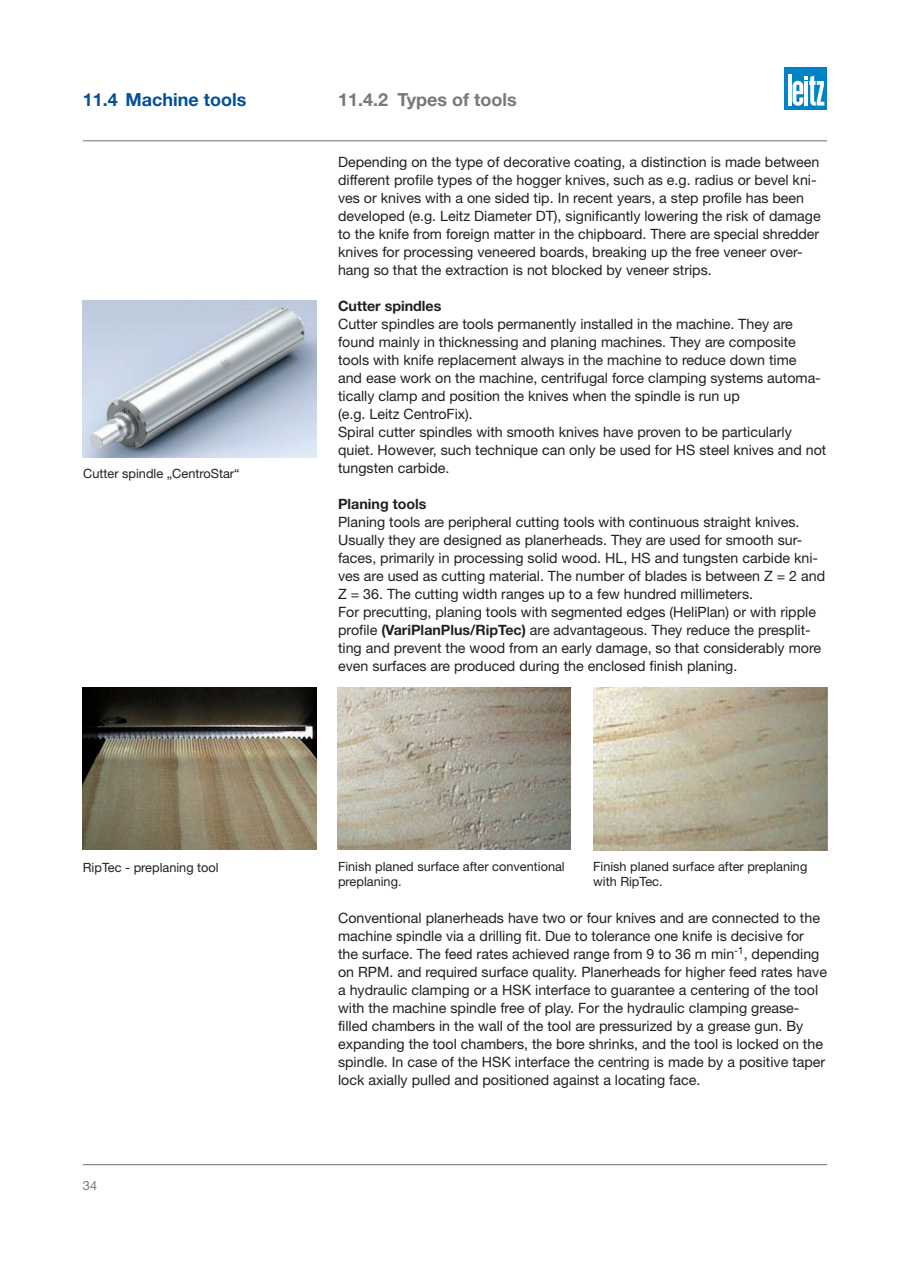
<style>
.page{position:relative;width:910px;height:1280px;background:#fff}
.page>*{position:absolute;margin:0;border:0;box-sizing:border-box;transform-origin:0 0}
.t1{font:700 18px "Helvetica Neue LT Pro";color:#76787b}
._75hel_bold_12_14_ti{font:700 18px "Helvetica Neue LT Pro";color:#01519b}
._55hel_rom_9_5_12_fl{font:14.25px/18px "Helvetica Neue LT Pro";color:#231f20}
._55hel_rom_9_5_12_fl-2{font:700 14.25px "Helvetica Neue LT Pro";color:#231f20}
._55hel_rom_8_5_10_5{font:12.75px/15.8px "Helvetica Neue LT Pro";color:#231f20}
.t2{font:12.75px "Helvetica Neue LT Pro";color:#76787b}
.s1{font-weight:700}
</style>
<div class="page">
<div style="left:784px;top:67px;width:43px;height:42px;background:#0083c6"></div>
<hr style="left:788px;top:74px;width:3px;height:32px;background:#fff">
<svg style="left:792px;top:76px;width:32px;height:30px"></svg>
<hr style="left:83px;top:1164px;width:744px;height:1px;background:#76787b">
<hr style="left:83px;top:140px;width:744px;height:1px;background:#76787b">
<img style="left:83px;top:687px;width:234px;height:163px">
<img style="left:337px;top:687px;width:234px;height:163px">
<img style="left:593px;top:688px;width:234px;height:162px">
<img style="left:83px;top:300px;width:234px;height:157px">
<p class="_75hel_bold_12_14_ti" style="left:83px;top:89px;width:165px">11.4 Machine tools</p>
<p class="_55hel_rom_8_5_10_5" style="left:83px;top:465px;width:158px">Cutter spindle „CentroStar“</p>
<p class="_55hel_rom_8_5_10_5" style="left:83px;top:859px;width:137px">RipTec - preplaning tool</p>
<p class="t2" style="left:83px;top:1177px;width:16px">34</p>
<p class="t1" style="left:338px;top:89px;width:180px">11.4.2 Types of tools</p>
<p class="_55hel_rom_9_5_12_fl" style="left:338px;top:152px;width:484px">Depending on the type of decorative coating, a distinction is made between different profile types of the hogger knives, such as e.g. radius or bevel kni&shy;ves or knives with a one sided tip. In recent years, a step profile has been developed (e.g. Leitz Diameter DT), significantly lowering the risk of damage to the knife from foreign matter in the chipboard. There are special shredder knives for processing veneered boards, breaking up the free veneer over&shy;hang so that the extraction is not blocked by veneer strips.</p>
<p class="_55hel_rom_9_5_12_fl-2" style="left:338px;top:297px;width:105px">Cutter spindles</p>
<p class="_55hel_rom_9_5_12_fl" style="left:338px;top:314px;width:484px">Cutter spindles are tools permanently installed in the machine. They are found mainly in thicknessing and planing machines. They are composite tools with knife replacement always in the machine to reduce down time and ease work on the machine, centrifugal force clamping systems automa&shy;tically clamp and position the knives when the spindle is run up<br>(e.g. Leitz CentroFix).</p>
<p class="_55hel_rom_9_5_12_fl" style="left:338px;top:422px;width:490px">Spiral cutter spindles with smooth knives have proven to be particularly quiet. However, such technique can only be used for HS steel knives and not tungsten carbide.</p>
<p class="_55hel_rom_9_5_12_fl-2" style="left:338px;top:495px;width:90px">Planing tools</p>
<p class="_55hel_rom_9_5_12_fl" style="left:338px;top:512px;width:489px">Planing tools are peripheral cutting tools with continuous straight knives.<br>Usually they are designed as planerheads. They are used for smooth sur&shy;faces, primarily in processing solid wood. HL, HS and tungsten carbide kni&shy;ves are used as cutting material. The number of blades is between Z = 2 and Z = 36. The cutting width ranges up to a few hundred millimeters.</p>
<p class="_55hel_rom_9_5_12_fl" style="left:338px;top:602px;width:485px">For precutting, planing tools with segmented edges (HeliPlan) or with ripple profile <span class="s1">(VariPlanPlus/RipTec)</span> are advantageous. They reduce the presplit&shy;ting and prevent the wood from an early damage, so that considerably more even surfaces are produced during the enclosed finish planing.</p>
<p class="_55hel_rom_8_5_10_5" style="left:338px;top:858px;width:228px">Finish planed surface after conventional preplaning.</p>
<p class="_55hel_rom_8_5_10_5" style="left:593px;top:858px;width:216px">Finish planed surface after preplaning with RipTec.</p>
<p class="_55hel_rom_9_5_12_fl" style="left:338px;top:908px;width:490px">Conventional planerheads have two or four knives and are connected to the machine spindle via a drilling fit. Due to tolerance one knife is decisive for the surface. The feed rates achieved range from 9 to 36 m min<sup>-1</sup>, depending on RPM. and required surface quality. Planerheads for higher feed rates have a hydraulic clamping or a HSK interface to guarantee a centering of the tool with the machine spindle free of play. For the hydraulic clamping grease&shy;filled chambers in the wall of the tool are pressurized by a grease gun. By expanding the tool chambers, the bore shrinks, and the tool is locked on the spindle. In case of the HSK interface the centring is made by a positive taper lock axially pulled and positioned against a locating face.</p>
</div>
